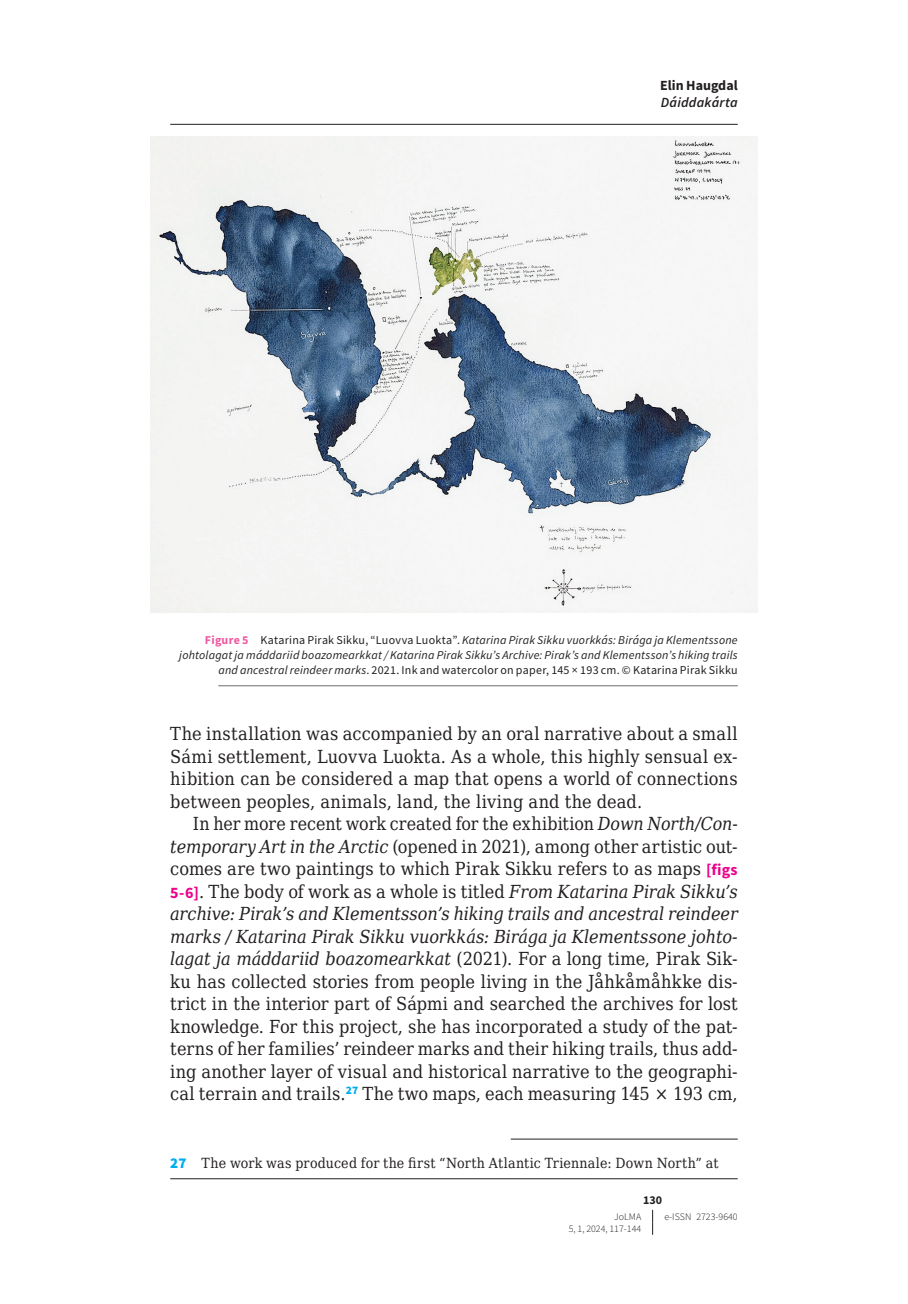
<style>
.page{position:relative;width:908px;height:1304px;background:#fff}
.page>*{position:absolute;margin:0;border:0;box-sizing:border-box;transform-origin:0 0}
.t1{font:18px/22.4px "DejaVu Serif Condensed";letter-spacing:.01em;color:#231f20;text-align:justify}
.t2{font:14px "DejaVu Serif Condensed";letter-spacing:.015em;color:#231f20}
.t3{font:700 14px "Source Sans Pro";color:#231f20}
.t4{font:italic 600 14px "Source Sans Pro";letter-spacing:.015em;color:#231f20}
.t5{font:italic 12px/15px "Source Sans Pro";letter-spacing:.015em;color:#231f20;text-align:right}
.t6{font:700 12px "Source Sans Pro";color:#231f20}
.t7{font:300 10px "Source Sans Pro";color:#231f20}
.s1{font-weight:700;font-style:normal;color:#ef59a1}
.s2{font-style:normal}
.s3{font-style:italic}
.s4{font-family:"Source Sans Pro";font-weight:700;font-size:16px;color:#ed028c}
.s5{font-family:"Source Sans Pro";font-weight:900;font-size:15px;color:#00aeef}
</style>
<div class="page">
<svg style="left:652px;top:1210px;width:1px;height:25px"></svg>
<hr style="left:510px;top:1139px;width:227px;height:1px;background:#231f20">
<img style="left:150px;top:136px;width:607px;height:477px">
<hr style="left:218px;top:685px;width:519px;height:1px;background:#6c6d70">
<hr style="left:170px;top:124px;width:567px;height:1px;background:#231f20">
<hr style="left:170px;top:1178px;width:567px;height:1px;background:#231f20">
<p class="t3" style="left:660px;top:76px;width:79px">Elin Haugdal</p>
<p class="t4" style="left:660px;top:94px;width:78px">Dáiddakárta</p>
<p class="t5" style="left:179px;top:633px;width:559px"><span class="s1">Figure 5</span> <span class="s2">Katarina Pirak Sikku, “Luovva Luokta”.</span> Katarina Pirak Sikku vuorkkás: Birága ja Klementssone johtolagat ja máddariid boazomearkkat / Katarina Pirak Sikku’s Archive: Pirak’s and Klementsson’s hiking trails and ancestral reindeer marks<span class="s2">. 2021. Ink and watercolor on paper, 145 × 193 cm. © Katarina Pirak Sikku</span></p>
<p class="t1" style="left:170px;top:722px;width:568px">The installation was accompanied by an oral narrative about a small Sámi settlement, Luovva Luokta. As a whole, this highly sensual ex&shy;hibition can be considered a map that opens a world of connections between peoples, animals, land, the living and the dead.</p>
<p class="t1" style="left:170px;top:812px;width:568px;text-indent:23px">In her more recent work created for the exhibition <span class="s3">Down North/Con‑ temporary Art in the Arctic</span> (opened in 2021), among other artistic out&shy;comes are two paintings to which Pirak Sikku refers to as maps <span class="s4">[figs 5-6]</span>. The body of work as a whole is titled <span class="s3">From Katarina Pirak Sikku’s archive: Pirak’s and Klementsson’s hiking trails and ancestral reindeer marks / Katarina Pirak Sikku vuorkkás: Birága ja Klementssone johto‑ lagat ja máddariid boazomearkkat</span> (2021). For a long time, Pirak Sik&shy;ku has collected stories from people living in the Jåhkåmåhkke dis&shy;trict in the interior part of Sápmi and searched the archives for lost knowledge. For this project, she has incorporated a study of the pat&shy;terns of her families’ reindeer marks and their hiking trails, thus add&shy;ing another layer of visual and historical narrative to the geographi&shy;cal terrain and trails.<sup>27</sup> The two maps, each measuring 145 × 193 cm,</p>
<p class="t2" style="left:170px;top:1152px;width:549px"><span class="s5">27</span> The work was produced for the first “North Atlantic Triennale: Down North” at</p>
<p class="t6" style="left:642px;top:1192px;width:21px">130</p>
<p class="t7" style="left:614px;top:1210px;width:28px">JoLMA</p>
<p class="t7" style="left:664px;top:1210px;width:75px">e-ISSN 2723-9640</p>
<p class="t7" style="left:568px;top:1223px;width:74px">5, 1, 2024, 117-144</p>
</div>
